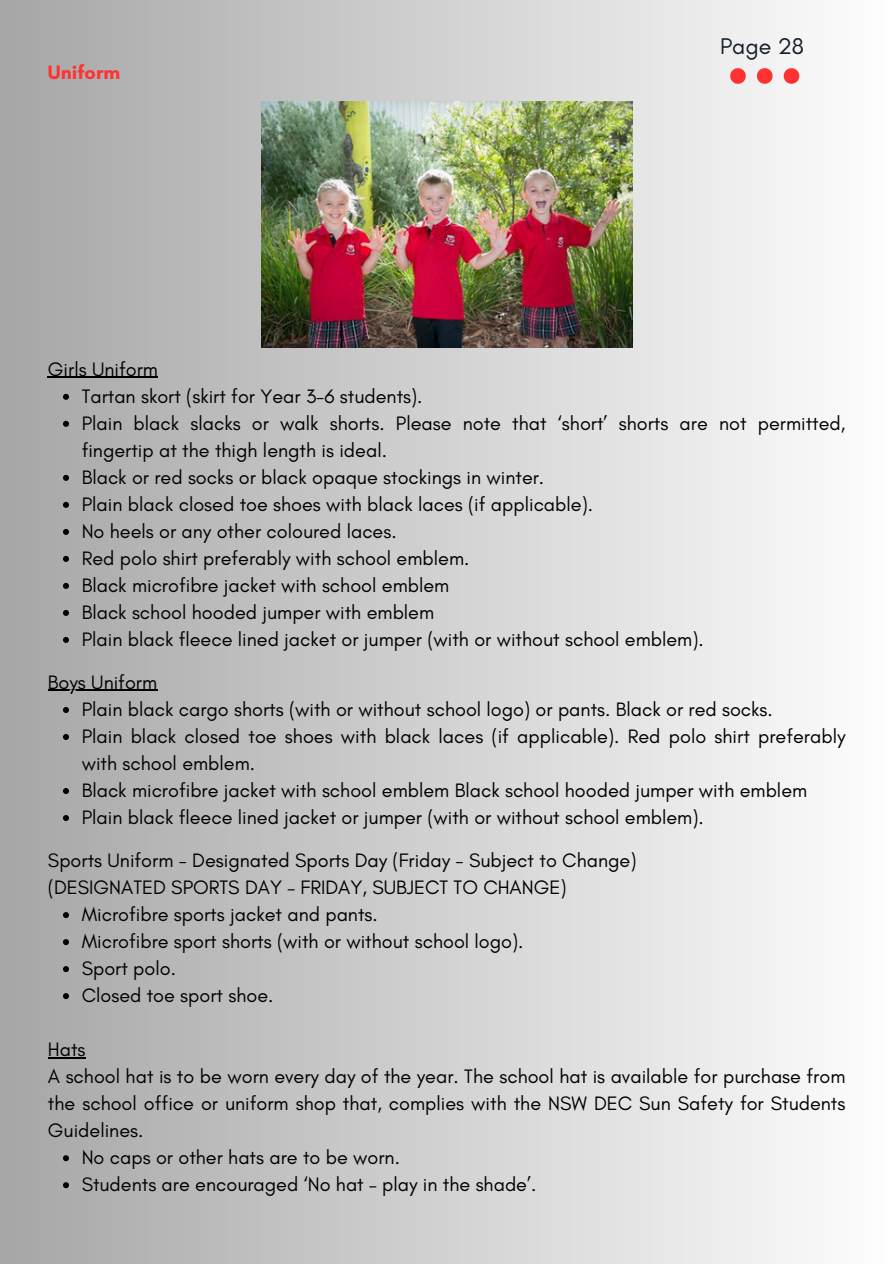
<style>
.page{position:relative;width:893px;height:1264px;background:#fff}
.page>*{position:absolute;margin:0;border:0;box-sizing:border-box;transform-origin:0 0}
.t1{font:23.1px "Glacial Indifference";color:#141d28}
.t2{font:19.8px/27px "Glacial Indifference";color:#000}
.t3{font:700 19.8px "Glacial Indifference";color:#ff3131}
</style>
<div class="page">
<div style="left:0;top:0;width:892px;height:1263px;background:linear-gradient(to right,#a6a6a6,#fefefe)"></div>
<svg style="left:730px;top:68px;width:15px;height:16px"></svg>
<svg style="left:756px;top:68px;width:16px;height:16px"></svg>
<svg style="left:783px;top:68px;width:16px;height:16px"></svg>
<hr style="left:48px;top:377px;width:110px;height:1px;background:#000">
<svg style="left:63px;top:394px;width:6px;height:6px"></svg>
<svg style="left:63px;top:421px;width:6px;height:6px"></svg>
<svg style="left:63px;top:475px;width:6px;height:6px"></svg>
<svg style="left:63px;top:502px;width:6px;height:6px"></svg>
<svg style="left:63px;top:529px;width:6px;height:6px"></svg>
<svg style="left:63px;top:556px;width:6px;height:6px"></svg>
<svg style="left:63px;top:583px;width:6px;height:6px"></svg>
<svg style="left:63px;top:610px;width:6px;height:6px"></svg>
<svg style="left:63px;top:637px;width:6px;height:6px"></svg>
<hr style="left:48px;top:690px;width:109px;height:1px;background:#000">
<svg style="left:63px;top:707px;width:6px;height:6px"></svg>
<svg style="left:63px;top:734px;width:6px;height:6px"></svg>
<svg style="left:63px;top:788px;width:6px;height:6px"></svg>
<svg style="left:63px;top:815px;width:6px;height:6px"></svg>
<svg style="left:63px;top:912px;width:6px;height:6px"></svg>
<svg style="left:63px;top:939px;width:6px;height:6px"></svg>
<svg style="left:63px;top:966px;width:6px;height:6px"></svg>
<svg style="left:63px;top:993px;width:6px;height:6px"></svg>
<hr style="left:48px;top:1057px;width:38px;height:1px;background:#000">
<svg style="left:63px;top:1155px;width:6px;height:6px"></svg>
<svg style="left:63px;top:1182px;width:6px;height:6px"></svg>
<img style="left:262px;top:101px;width:370px;height:246px">
<p class="t3" style="left:48px;top:60px;width:74px">Uniform</p>
<p class="t1" style="left:720px;top:32px;width:85px">Page 28</p>
<p class="t2" style="left:82px;top:355px;width:765px;text-indent:-34px">Girls Uniform<br>Tartan skort (skirt for Year 3-6 students).<br>Plain black slacks or walk shorts. Please note that ‘short’ shorts are not permitted, fingertip at the thigh length is ideal.<br>Black or red socks or black opaque stockings in winter.<br>Plain black closed toe shoes with black laces (if applicable).<br>No heels or any other coloured laces.<br>Red polo shirt preferably with school emblem.<br>Black microfibre jacket with school emblem<br>Black school hooded jumper with emblem<br>Plain black fleece lined jacket or jumper (with or without school emblem).</p>
<p class="t2" style="left:82px;top:668px;width:765px;text-indent:-34px">Boys Uniform<br>Plain black cargo shorts (with or without school logo) or pants. Black or red socks.<br>Plain black closed toe shoes with black laces (if applicable). Red polo shirt preferably with school emblem.<br>Black microfibre jacket with school emblem Black school hooded jumper with emblem Plain black fleece lined jacket or jumper (with or without school emblem).</p>
<p class="t2" style="left:48px;top:846px;width:590px">Sports Uniform - Designated Sports Day (Friday - Subject to Change)</p>
<p class="t2" style="left:48px;top:873px;width:520px">(DESIGNATED SPORTS DAY – FRIDAY, SUBJECT TO CHANGE)</p>
<p class="t2" style="left:82px;top:900px;width:297px">Microfibre sports jacket and pants.</p>
<p class="t2" style="left:82px;top:927px;width:443px">Microfibre sport shorts (with or without school logo).</p>
<p class="t2" style="left:82px;top:954px;width:96px">Sport polo.</p>
<p class="t2" style="left:82px;top:981px;width:193px">Closed toe sport shoe.</p>
<p class="t2" style="left:48px;top:1035px;width:39px">Hats</p>
<p class="t2" style="left:48px;top:1062px;width:798px">A school hat is to be worn every day of the year. The school hat is available for purchase from</p>
<p class="t2" style="left:48px;top:1089px;width:798px">the school office or uniform shop that, complies with the NSW DEC Sun Safety for Students</p>
<p class="t2" style="left:48px;top:1116px;width:97px">Guidelines.</p>
<p class="t2" style="left:82px;top:1143px;width:320px">No caps or other hats are to be worn.</p>
<p class="t2" style="left:82px;top:1170px;width:456px">Students are encouraged ‘No hat – play in the shade’.</p>
</div>
